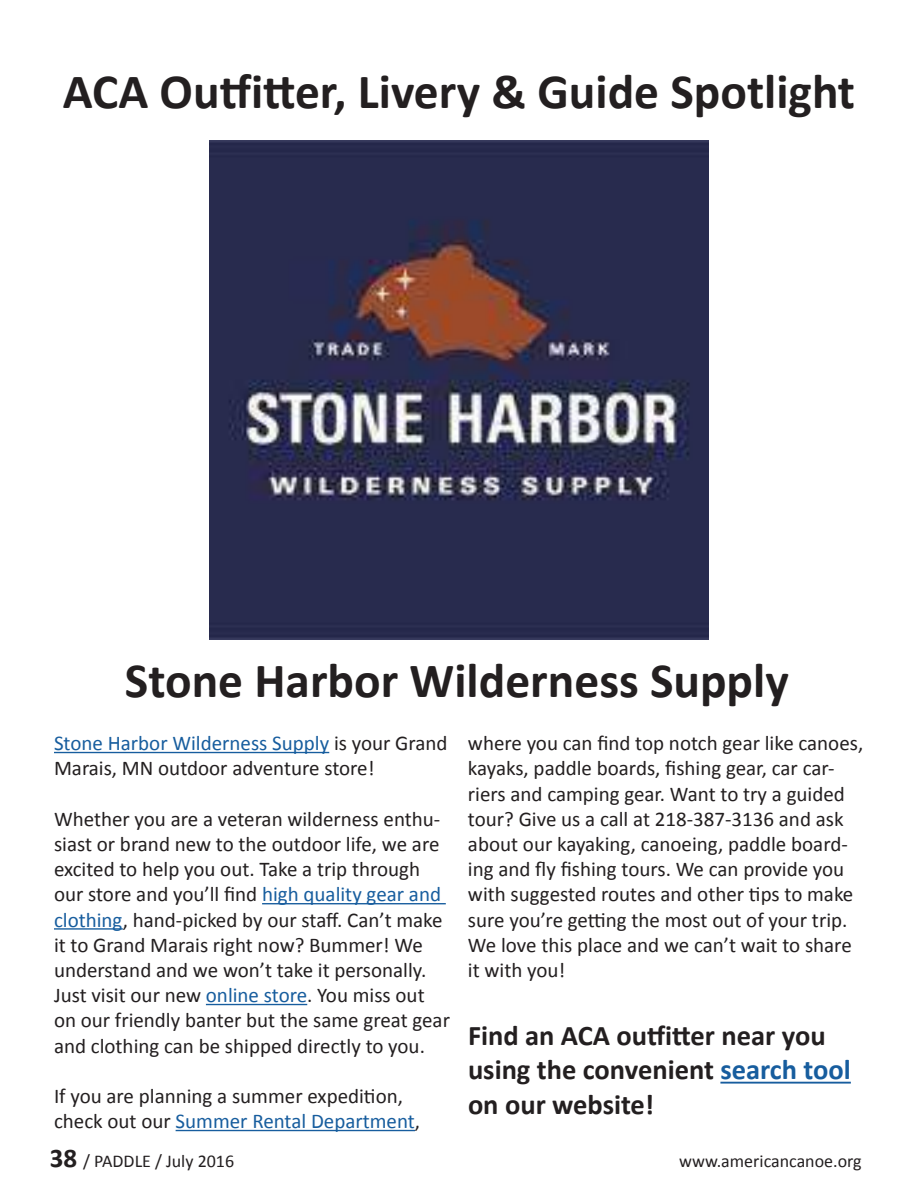
<style>
.page{position:relative;width:918px;height:1188px;background:#fff}
.page>*{position:absolute;margin:0;border:0;box-sizing:border-box;transform-origin:0 0}
.t1{font:700 49.5px "Calibri";color:#231f20}
.t2{font:700 28.5px/34.2px "Calibri";color:#231f20}
.t3{font:21px/25.2px "Calibri";color:#231f20}
.t4{font:18px "Calibri";color:#231f20}
.s1{color:#175d9e}
.s2{font-weight:700;font-size:27px}
</style>
<div class="page">
<hr style="left:54px;top:752px;width:275px;height:1px;background:#175d9e">
<hr style="left:262px;top:903px;width:184px;height:1px;background:#175d9e">
<hr style="left:54px;top:928px;width:69px;height:2px;background:#175d9e">
<hr style="left:206px;top:1004px;width:101px;height:1px;background:#175d9e">
<hr style="left:176px;top:1130px;width:239px;height:1px;background:#175d9e">
<hr style="left:720px;top:1082px;width:131px;height:2px;background:#175d9e">
<img style="left:210px;top:140px;width:498px;height:499px">
<h1 class="t1" style="left:63px;top:60px;width:794px">ACA Outfitter, Livery &amp; Guide Spotlight</h1>
<h1 class="t1" style="left:125px;top:649px;width:665px">Stone Harbor Wilderness Supply</h1>
<p class="t3" style="left:54px;top:731px;width:395px"><span class="s1">Stone Harbor Wilderness Supply</span> is your Grand<br>Marais, MN outdoor adventure store!</p>
<p class="t3" style="left:54px;top:806px;width:398px">Whether you are a veteran wilderness enthu&shy;siast or brand new to the outdoor life, we are excited to help you out. Take a trip through our store and you’ll find <span class="s1">high quality gear and clothing</span>, hand-picked by our staff. Can’t make it to Grand Marais right now? Bummer! We understand and we won’t take it personally.<br>Just visit our new <span class="s1">online store</span>. You miss out on our friendly banter but the same great gear and clothing can be shipped directly to you.</p>
<p class="t3" style="left:54px;top:1083px;width:368px">If you are planning a summer expedition, check out our <span class="s1">Summer Rental Department</span>,</p>
<p class="t3" style="left:468px;top:731px;width:397px">where you can find top notch gear like canoes, kayaks, paddle boards, fishing gear, car car&shy;riers and camping gear. Want to try a guided tour? Give us a call at 218-387-3136 and ask about our kayaking, canoeing, paddle board&shy;ing and fly fishing tours. We can provide you with suggested routes and other tips to make sure you’re getting the most out of your trip.<br>We love this place and we can’t wait to share it with you!</p>
<h2 class="t2" style="left:468px;top:1019px;width:384px">Find an ACA outfitter near you using the convenient <span class="s1">search tool </span>on our website!</h2>
<p class="t4" style="left:50px;top:1150px;width:186px"><span class="s2">38</span> / PADDLE / July 2016</p>
<p class="t4" style="left:679px;top:1150px;width:184px">www.americancanoe.org</p>
</div>
